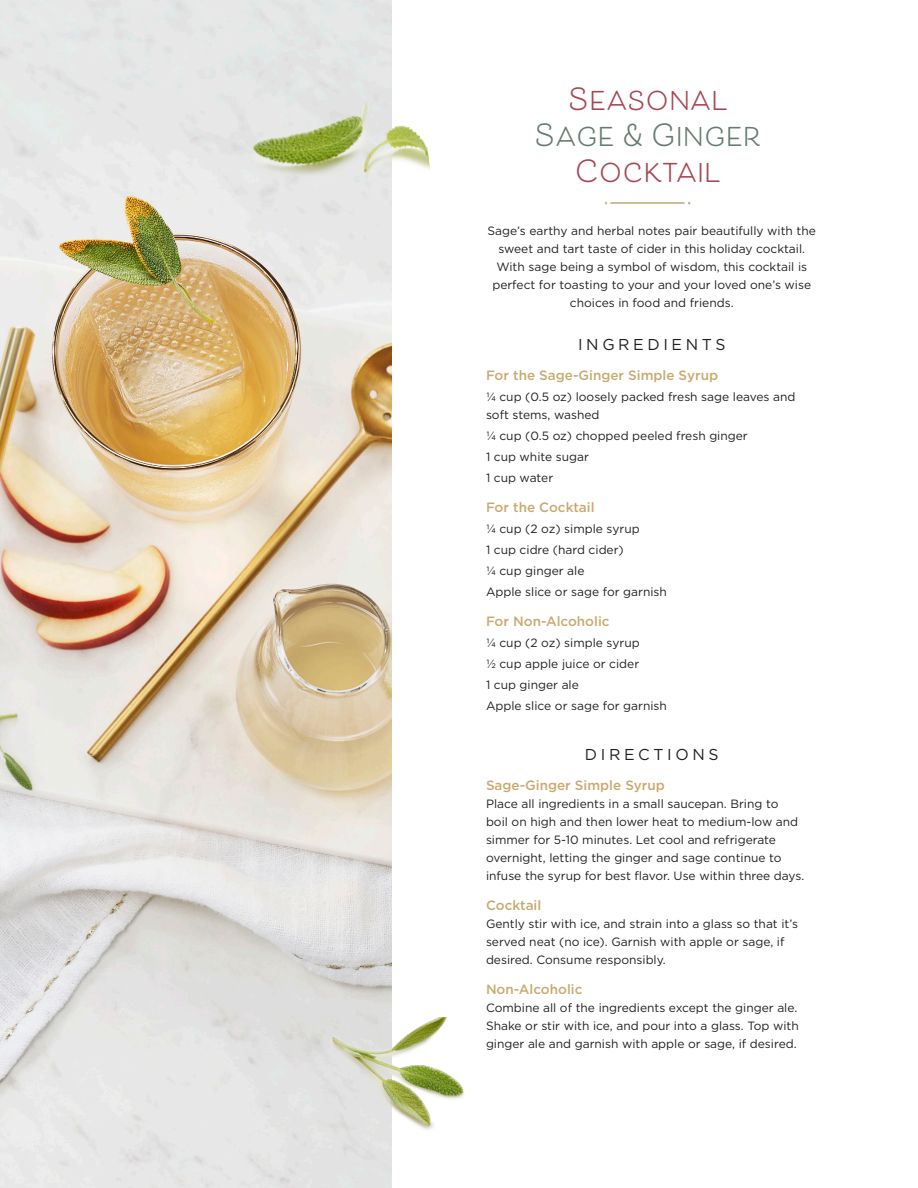
<style>
.page{position:relative;width:918px;height:1188px;background:#fff}
.page>*{position:absolute;margin:0;border:0;box-sizing:border-box;transform-origin:0 0}
.t1{font:700 30px "Beloved Sans";color:#677b6f}
.t2{font:700 30px "Beloved Sans";color:#a74653}
.t3{font:700 30px "Beloved Sans";color:#a74652}
.t4{font:15.75px "Gotham";letter-spacing:.23em;color:#231f20}
.t5{font:500 13.5px "Gotham";color:#c9aa70}
.t6{font:12px/18px "Gotham";color:#231f20}
</style>
<div class="page">
<img style="left:0;top:0;width:392px;height:1188px">
<img style="left:605px;top:201px;width:86px;height:4px">
<img style="left:326px;top:1017px;width:138px;height:115px">
<img style="left:239px;top:96px;width:191px;height:102px">
<p class="t2" style="left:567px;top:82px;width:162px">SEASONAL</p>
<p class="t1" style="left:534px;top:118px;width:229px">SAGE &amp; GINGER</p>
<p class="t3" style="left:574px;top:154px;width:148px">COCKTAIL</p>
<p class="t6" style="left:488px;top:222px;width:330px;text-align:center">Sage’s earthy and herbal notes pair beautifully with the sweet and tart taste of cider in this holiday cocktail.<br>With sage being a symbol of wisdom, this cocktail is perfect for toasting to your and your loved one’s wise choices in food and friends.</p>
<p class="t4" style="left:578px;top:334px;width:149px">INGREDIENTS</p>
<p class="t5" style="left:486px;top:366px;width:234px">For the Sage-Ginger Simple Syrup</p>
<p class="t6" style="left:486px;top:388px;width:311px">¼ cup (0.5 oz) loosely packed fresh sage leaves and soft stems, washed</p>
<p class="t6" style="left:486px;top:427px;width:263px">¼ cup (0.5 oz) chopped peeled fresh ginger</p>
<p class="t6" style="left:486px;top:448px;width:105px">1 cup white sugar</p>
<p class="t6" style="left:486px;top:469px;width:69px">1 cup water</p>
<p class="t5" style="left:486px;top:498px;width:110px">For the Cocktail</p>
<p class="t6" style="left:486px;top:520px;width:155px">¼ cup (2 oz) simple syrup</p>
<p class="t6" style="left:486px;top:541px;width:139px">1 cup cidre (hard cider)</p>
<p class="t6" style="left:486px;top:562px;width:100px">¼ cup ginger ale</p>
<p class="t6" style="left:486px;top:583px;width:182px">Apple slice or sage for garnish</p>
<p class="t5" style="left:486px;top:612px;width:125px">For Non-Alcoholic</p>
<p class="t6" style="left:486px;top:634px;width:155px">¼ cup (2 oz) simple syrup</p>
<p class="t6" style="left:486px;top:655px;width:155px">½ cup apple juice or cider</p>
<p class="t6" style="left:486px;top:676px;width:94px">1 cup ginger ale</p>
<p class="t6" style="left:486px;top:697px;width:182px">Apple slice or sage for garnish</p>
<p class="t4" style="left:585px;top:744px;width:135px">DIRECTIONS</p>
<p class="t5" style="left:486px;top:776px;width:180px">Sage-Ginger Simple Syrup</p>
<p class="t6" style="left:486px;top:794px;width:320px">Place all ingredients in a small saucepan. Bring to<br>boil on high and then lower heat to medium-low and simmer for 5-10 minutes. Let cool and refrigerate overnight, letting the ginger and sage continue to infuse the syrup for best flavor. Use within three days.</p>
<p class="t5" style="left:486px;top:896px;width:57px">Cocktail</p>
<p class="t6" style="left:486px;top:914px;width:314px">Gently stir with ice, and strain into a glass so that it’s served neat (no ice). Garnish with apple or sage, if desired. Consume responsibly.</p>
<p class="t5" style="left:486px;top:980px;width:98px">Non-Alcoholic</p>
<p class="t6" style="left:486px;top:998px;width:314px;text-align:justify">Combine all of the ingredients except the ginger ale.<br>Shake or stir with ice, and pour into a glass. Top with ginger ale and garnish with apple or sage, if desired.</p>
</div>
